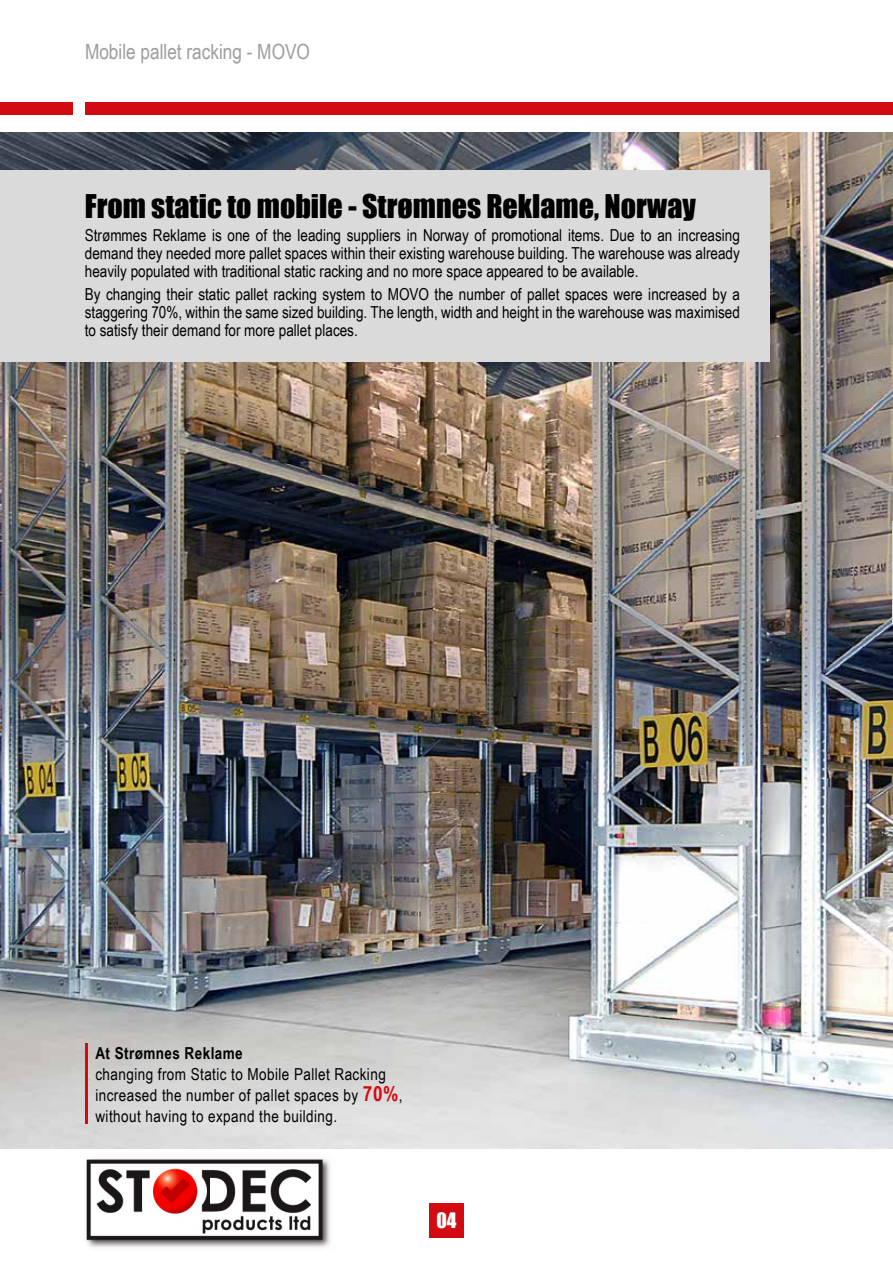
<style>
.page{position:relative;width:893px;height:1263px;background:#fff}
.page>*{position:absolute;margin:0;border:0;box-sizing:border-box;transform-origin:0 0}
.t1{font:30px "Impact";color:#000}
.t2{font:21px "Arial Narrow";color:#9d9d9c}
.t3{font:19.5px "Impact";color:#fff}
.t4{font:16.5px/18px "Arial Narrow";letter-spacing:.025em;color:#000;text-align:justify}
.t5{font:700 16.5px "Arial Narrow";letter-spacing:.025em;color:#000}
.s1{font-weight:700;font-size:21px;color:#d20a11}
</style>
<div class="page">
<div style="left:85px;top:102px;width:807px;height:13px;background:#d20a11"></div>
<div style="left:0;top:102px;width:72px;height:13px;background:#d20a11"></div>
<div style="left:429px;top:1203px;width:34px;height:34px;background:#d20a11"></div>
<img style="left:0;top:133px;width:892px;height:1015px">
<div style="left:0;top:170px;width:769px;height:191px;background:#dadada"></div>
<hr style="left:85px;top:1043px;width:2px;height:81px;background:#d20a11">
<hr style="left:892px;top:521px;width:1px;height:102px;background:#dadada">
<img style="left:86px;top:1158px;width:244px;height:90px">
<p class="t2" style="left:85px;top:39px;width:226px">Mobile pallet racking - MOVO</p>
<h1 class="t1" style="left:85px;top:188px;width:613px">From static to mobile - Strømnes Reklame, Norway</h1>
<p class="t4" style="left:85px;top:226px;width:657px">Strømmes Reklame is one of the leading suppliers in Norway of promotional items. Due to an increasing demand they needed more pallet spaces within their existing warehouse building. The warehouse was already heavily populated with traditional static racking and no more space appeared to be available.</p>
<p class="t4" style="left:85px;top:285px;width:657px">By changing their static pallet racking system to MOVO the number of pallet spaces were increased by a staggering 70%, within the same sized building. The length, width and height in the warehouse was maximised to satisfy their demand for more pallet places.</p>
<p class="t5" style="left:95px;top:1043px;width:149px">At Strømnes Reklame</p>
<p class="t4" style="left:95px;top:1063px;width:309px;line-height:21px;text-align:left">changing from Static to Mobile Pallet Racking increased the number of pallet spaces by <span class="s1">70%</span>, without having to expand the building.</p>
<p class="t3" style="left:436px;top:1208px;width:22px">04</p>
</div>
